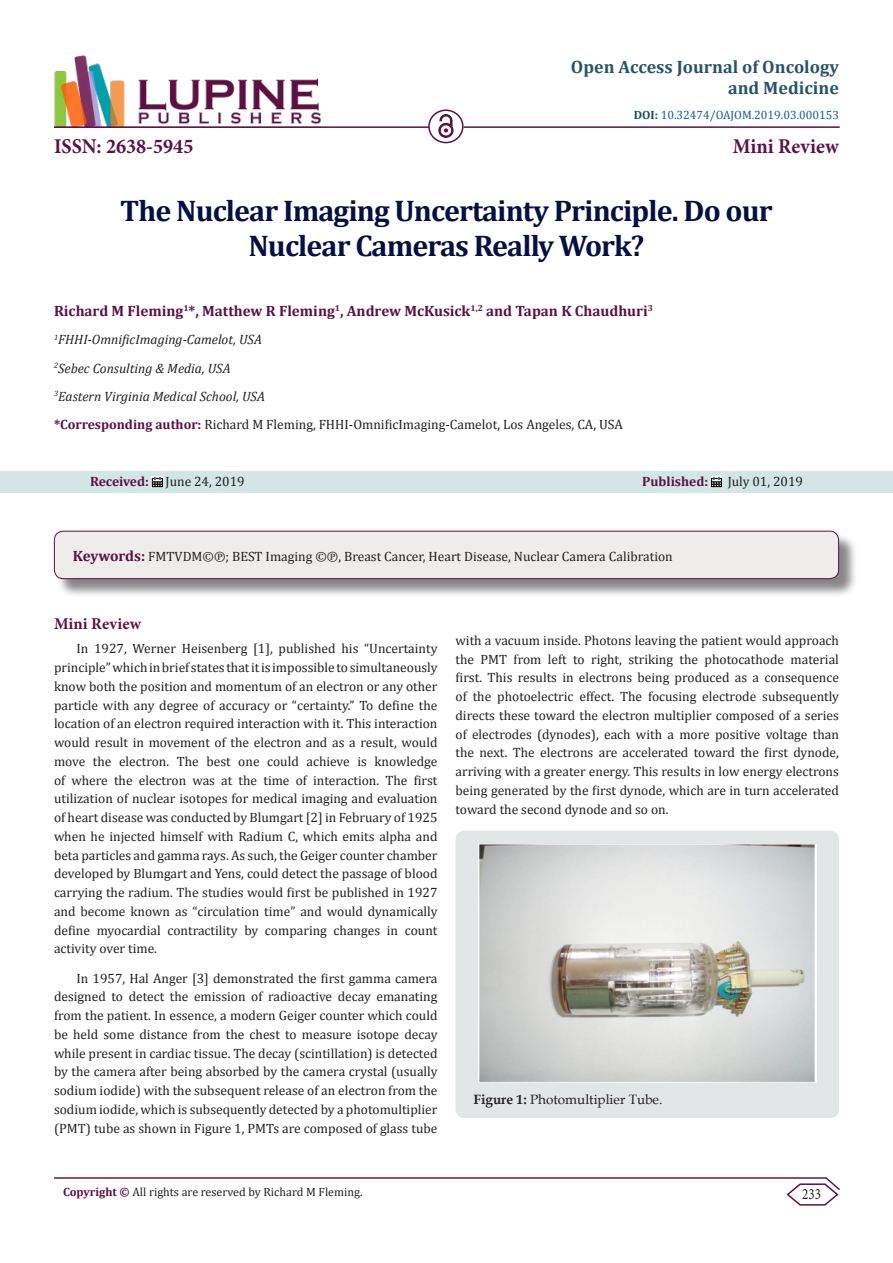
<style>
.page{position:relative;width:893px;height:1263px;background:#fff}
.page>*{position:absolute;margin:0;border:0;box-sizing:border-box;transform-origin:0 0}
.t1{font:700 30px/34.5px "Cambria";letter-spacing:-.03em;color:#041043;text-align:center}
.t2{font:700 21px "Minion Pro";color:#5c1043;scale:.96 1}
.t3{font:700 18px/21.6px "Cambria";color:#27536a;text-align:right}
.t4{font:700 16.5px "Minion Pro";letter-spacing:.005em;color:#5c1043}
.t5{font:15.75px "Minion Pro";color:#231f20;scale:.83 1}
.t6{font:700 15px "Cambria";color:#5c1043}
.t7{font:13.5px/18.8px "Cambria";color:#231f20;text-align:justify}
.t8{font:italic 13.5px "Cambria";color:#231f20}
.t9{font:13.5px "Book Antiqua";color:#231f20}
.t10{font:700 13.5px "Cambria";color:#5c1043}
.t11{font:12px "Cambria";color:#231f20}
.t12{font:12px "Cambria";color:#175d9e}
.s1{font-weight:700;color:#1e5050}
.s2{font-weight:700;color:#5c1043}
.s3{font-weight:700;font-size:15px;color:#5c1043}
.s4{font-weight:700}
</style>
<div class="page">
<img style="left:54px;top:55px;width:267px;height:71px">
<hr style="left:54px;top:126px;width:375px;height:2px;background:#5c1043">
<img style="left:438px;top:115px;width:15px;height:23px">
<div style="left:0;top:471px;width:893px;height:21px;background:#d2e6e6"></div>
<svg style="left:152px;top:477px;width:11px;height:10px"></svg>
<svg style="left:711px;top:477px;width:11px;height:10px"></svg>
<div style="left:455px;top:831px;width:384px;height:287px;background:#e3e6e6;border-radius:9px"></div>
<img style="left:478px;top:844px;width:338px;height:238px">
<div style="left:428px;top:109px;width:36px;height:34px;border:2px solid #5c1043;border-radius:50%"></div>
<hr style="left:464px;top:126px;width:376px;height:2px;background:#5c1043">
<hr style="left:54px;top:1177px;width:772px;height:2px;background:#5c1043">
<svg style="left:785px;top:1177px;width:55px;height:29px"></svg>
<div style="left:56px;top:533px;width:802px;height:65px;background:#231f20;opacity:.54"></div>
<div style="left:54px;top:531px;width:785px;height:48px;background:#efedec;border-radius:9px"></div>
<div style="left:54px;top:531px;width:785px;height:48px;border:1px solid #5c1043;border-radius:9px"></div>
<p class="t3" style="left:571px;top:55px;width:270px">Open Access Journal of Oncology and Medicine</p>
<p class="t12" style="left:634px;top:108px;width:207px"><span class="s1">DOI:</span> 10.32474/OAJOM.2019.03.000153</p>
<p class="t2" style="left:54px;top:131px;width:147px">ISSN: 2638-5945</p>
<p class="t2" style="left:733px;top:131px;width:112px">Mini Review</p>
<p class="t1" style="left:120px;top:193px;width:654px">The Nuclear Imaging Uncertainty Principle. Do our<br>Nuclear Cameras Really Work?</p>
<p class="t6" style="left:54px;top:301px;width:601px">Richard M Fleming<sup>1</sup>*, Matthew R Fleming<sup>1</sup>, Andrew McKusick<sup>1,2</sup> and Tapan K Chaudhuri<sup>3</sup></p>
<p class="t8" style="left:54px;top:330px;width:209px"><sup>1</sup>FHHI-OmnificImaging-Camelot, USA</p>
<p class="t8" style="left:54px;top:358px;width:178px"><sup>2</sup>Sebec Consulting &amp; Media, USA</p>
<p class="t8" style="left:54px;top:386px;width:212px"><sup>3</sup>Eastern Virginia Medical School, USA</p>
<p class="t7" style="left:54px;top:415px;width:570px"><span class="s2">*Corresponding author:</span> Richard M Fleming, FHHI-OmnificImaging-Camelot, Los Angeles, CA, USA</p>
<p class="t7" style="left:90px;top:472px;width:156px"><span class="s2">Received:</span> June 24, 2019</p>
<p class="t10" style="left:642px;top:472px;width:67px">Published:</p>
<p class="t7" style="left:728px;top:472px;width:77px">July 01, 2019</p>
<p class="t7" style="left:73px;top:547px;width:602px"><span class="s3">Keywords:</span> FMTVDM©℗; BEST Imaging ©℗, Breast Cancer, Heart Disease, Nuclear Camera Calibration</p>
<p class="t4" style="left:54px;top:612px;width:89px">Mini Review</p>
<p class="t7" style="left:54px;top:639px;width:385px;text-indent:22px">In 1927, Werner Heisenberg [1], published his “Uncertainty principle” which in brief states that it is impossible to simultaneously know both the position and momentum of an electron or any other particle with any degree of accuracy or “certainty.” To define the location of an electron required interaction with it. This interaction would result in movement of the electron and as a result, would move the electron. The best one could achieve is knowledge of where the electron was at the time of interaction. The first utilization of nuclear isotopes for medical imaging and evaluation of heart disease was conducted by Blumgart [2] in February of 1925 when he injected himself with Radium C, which emits alpha and beta particles and gamma rays. As such, the Geiger counter chamber developed by Blumgart and Yens, could detect the passage of blood carrying the radium. The studies would first be published in 1927 and become known as “circulation time” and would dynamically define myocardial contractility by comparing changes in count activity over time.</p>
<p class="t7" style="left:54px;top:969px;width:385px;text-indent:22px">In 1957, Hal Anger [3] demonstrated the first gamma camera designed to detect the emission of radioactive decay emanating from the patient. In essence, a modern Geiger counter which could be held some distance from the chest to measure isotope decay while present in cardiac tissue. The decay (scintillation) is detected by the camera after being absorbed by the camera crystal (usually sodium iodide) with the subsequent release of an electron from the sodium iodide, which is subsequently detected by a photomultiplier (PMT) tube as shown in Figure 1, PMTs are composed of glass tube</p>
<p class="t7" style="left:455px;top:631px;width:385px">with a vacuum inside. Photons leaving the patient would approach the PMT from left to right, striking the photocathode material first. This results in electrons being produced as a consequence of the photoelectric effect. The focusing electrode subsequently directs these toward the electron multiplier composed of a series of electrodes (dynodes), each with a more positive voltage than the next. The electrons are accelerated toward the first dynode, arriving with a greater energy. This results in low energy electrons being generated by the first dynode, which are in turn accelerated toward the second dynode and so on.</p>
<p class="t9" style="left:473px;top:1089px;width:190px"><span class="s4">Figure 1:</span> Photomultiplier Tube.</p>
<p class="t11" style="left:63px;top:1185px;width:301px"><span class="s2">Copyright ©</span> All rights are reserved by Richard M Fleming.</p>
<p class="t5" style="left:802px;top:1184px;width:24px">233</p>
</div>
